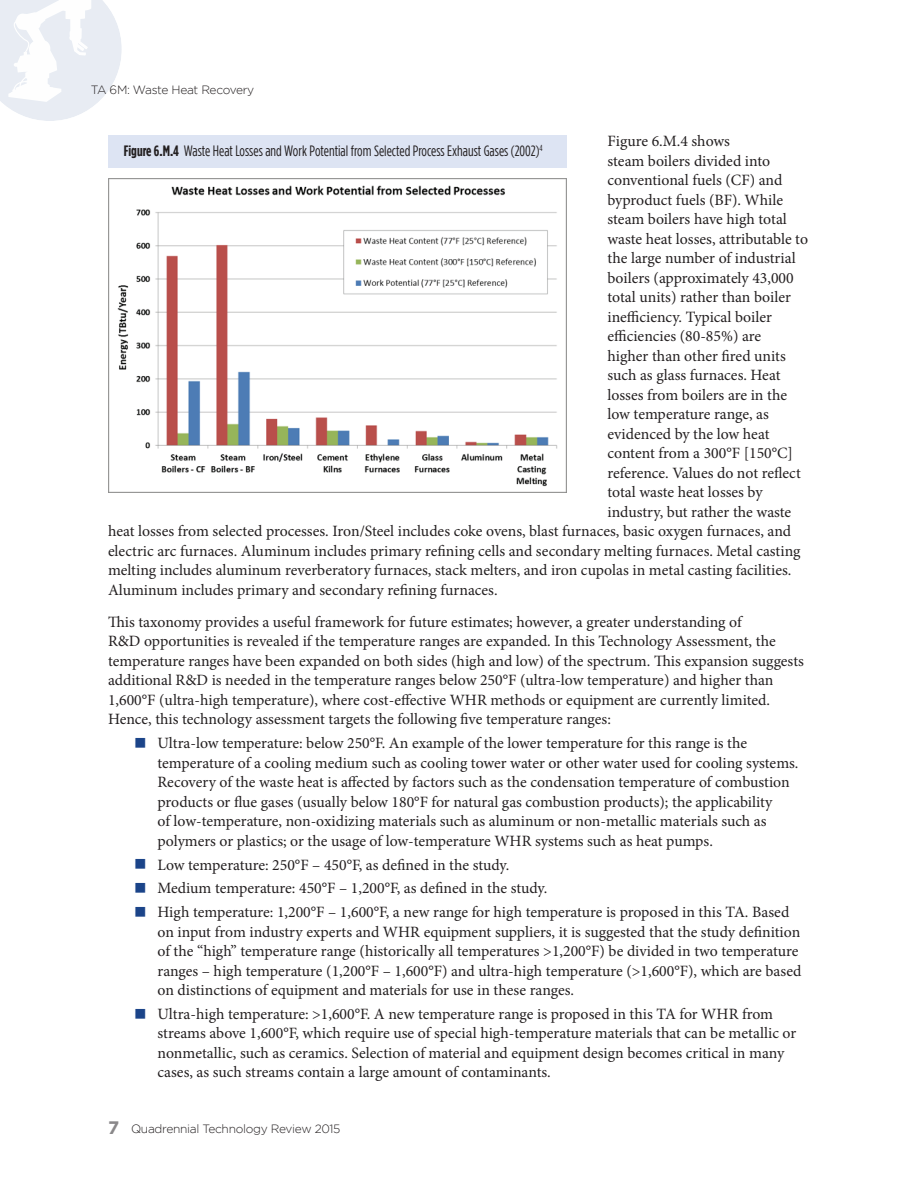
<style>
.page{position:relative;width:918px;height:1188px;background:#fff}
.page>*{position:absolute;margin:0;border:0;box-sizing:border-box;transform-origin:0 0}
.Body_Text{font:15.75px/19.5px "Minion Pro";color:#231f20}
.Bullet_Text{font:15.75px/19.5px "Minion Pro";color:#231f20}
.Figure_Text{font:15px "Gotham Condensed";color:#231f20}
.t1{font:300 12px "Gotham";letter-spacing:-.025em;color:#231f20}
.s1{color:#1b4489}
.s2{font-weight:700}
.s3{font-weight:700;font-size:18px;color:#8a888a}
</style>
<div class="page">
<svg style="left:0;top:0;width:122px;height:121px"></svg>
<div style="left:108px;top:135px;width:459px;height:32px;background:#dde4f3"></div>
<img style="left:108px;top:178px;width:459px;height:314px">
<p class="t1" style="left:91px;top:83px;width:165px">TA 6M: Waste Heat Recovery</p>
<p class="Body_Text" style="left:608px;top:132px;width:124px">Figure 6.M.4 shows</p>
<p class="Body_Text" style="left:608px;top:151px;width:164px">steam boilers divided into</p>
<p class="Body_Text" style="left:608px;top:171px;width:176px">conventional fuels (CF) and</p>
<p class="Body_Text" style="left:608px;top:190px;width:177px">byproduct fuels (BF). While</p>
<p class="Body_Text" style="left:608px;top:210px;width:181px">steam boilers have high total</p>
<p class="Body_Text" style="left:608px;top:229px;width:202px">waste heat losses, attributable to</p>
<p class="Body_Text" style="left:608px;top:249px;width:190px">the large number of industrial</p>
<p class="Body_Text" style="left:608px;top:268px;width:188px">boilers (approximately 43,000</p>
<p class="Body_Text" style="left:608px;top:288px;width:185px">total units) rather than boiler</p>
<p class="Body_Text" style="left:608px;top:307px;width:166px">inefficiency. Typical boiler</p>
<p class="Body_Text" style="left:608px;top:327px;width:155px">efficiencies (80-85%) are</p>
<p class="Body_Text" style="left:608px;top:346px;width:180px">higher than other fired units</p>
<p class="Body_Text" style="left:608px;top:366px;width:174px">such as glass furnaces. Heat</p>
<p class="Body_Text" style="left:608px;top:385px;width:181px">losses from boilers are in the</p>
<p class="Body_Text" style="left:608px;top:405px;width:163px">low temperature range, as</p>
<p class="Body_Text" style="left:608px;top:424px;width:164px">evidenced by the low heat</p>
<p class="Body_Text" style="left:608px;top:444px;width:187px">content from a 300°F [150°C]</p>
<p class="Body_Text" style="left:608px;top:463px;width:195px">reference. Values do not reflect</p>
<p class="Body_Text" style="left:608px;top:483px;width:157px">total waste heat losses by</p>
<p class="Body_Text" style="left:608px;top:502px;width:185px">industry, but rather the waste</p>
<p class="Body_Text" style="left:108px;top:522px;width:685px">heat losses from selected processes. Iron/Steel includes coke ovens, blast furnaces, basic oxygen furnaces, and</p>
<p class="Body_Text" style="left:108px;top:541px;width:694px">electric arc furnaces. Aluminum includes primary refining cells and secondary melting furnaces. Metal casting</p>
<p class="Body_Text" style="left:108px;top:561px;width:685px">melting includes aluminum reverberatory furnaces, stack melters, and iron cupolas in metal casting facilities.</p>
<p class="Body_Text" style="left:108px;top:580px;width:391px">Aluminum includes primary and secondary refining furnaces.</p>
<p class="Body_Text" style="left:108px;top:612px;width:697px">This taxonomy provides a useful framework for future estimates; however, a greater understanding of<br>R&amp;D opportunities is revealed if the temperature ranges are expanded. In this Technology Assessment, the temperature ranges have been expanded on both sides (high and low) of the spectrum. This expansion suggests additional R&amp;D is needed in the temperature ranges below 250°F (ultra-low temperature) and higher than 1,600°F (ultra-high temperature), where cost-effective WHR methods or equipment are currently limited.<br>Hence, this technology assessment targets the following five temperature ranges:</p>
<p class="Bullet_Text" style="left:158px;top:733px;width:642px;text-indent:-22px"><span class="s1">■</span> Ultra-low temperature: below 250°F. An example of the lower temperature for this range is the temperature of a cooling medium such as cooling tower water or other water used for cooling systems.<br>Recovery of the waste heat is affected by factors such as the condensation temperature of combustion products or flue gases (usually below 180°F for natural gas combustion products); the applicability<br>of low-temperature, non-oxidizing materials such as aluminum or non-metallic materials such as polymers or plastics; or the usage of low-temperature WHR systems such as heat pumps.</p>
<p class="Bullet_Text" style="left:135px;top:855px;width:376px"><span class="s1">■</span> Low temperature: 250°F – 450°F, as defined in the study.</p>
<p class="Bullet_Text" style="left:135px;top:879px;width:414px"><span class="s1">■</span> Medium temperature: 450°F – 1,200°F, as defined in the study.</p>
<p class="Bullet_Text" style="left:158px;top:902px;width:645px;text-indent:-22px"><span class="s1">■</span> High temperature: 1,200°F – 1,600°F, a new range for high temperature is proposed in this TA. Based on input from industry experts and WHR equipment suppliers, it is suggested that the study definition of the “high” temperature range (historically all temperatures &gt;1,200°F) be divided in two temperature ranges – high temperature (1,200°F – 1,600°F) and ultra-high temperature (&gt;1,600°F), which are based on distinctions of equipment and materials for use in these ranges.</p>
<p class="Bullet_Text" style="left:158px;top:1004px;width:640px;text-indent:-22px"><span class="s1">■</span> Ultra-high temperature: &gt;1,600°F. A new temperature range is proposed in this TA for WHR from streams above 1,600°F, which require use of special high-temperature materials that can be metallic or nonmetallic, such as ceramics. Selection of material and equipment design becomes critical in many cases, as such streams contain a large amount of contaminants.</p>
<p class="Figure_Text" style="left:124px;top:143px;width:420px"><span class="s2">Figure 6.M.4</span> Waste Heat Losses and Work Potential from Selected Process Exhaust Gases (2002)<sup>4</sup></p>
<p class="t1" style="left:108px;top:1122px;width:234px"><span class="s3">7</span> Quadrennial Technology Review 2015</p>
</div>
